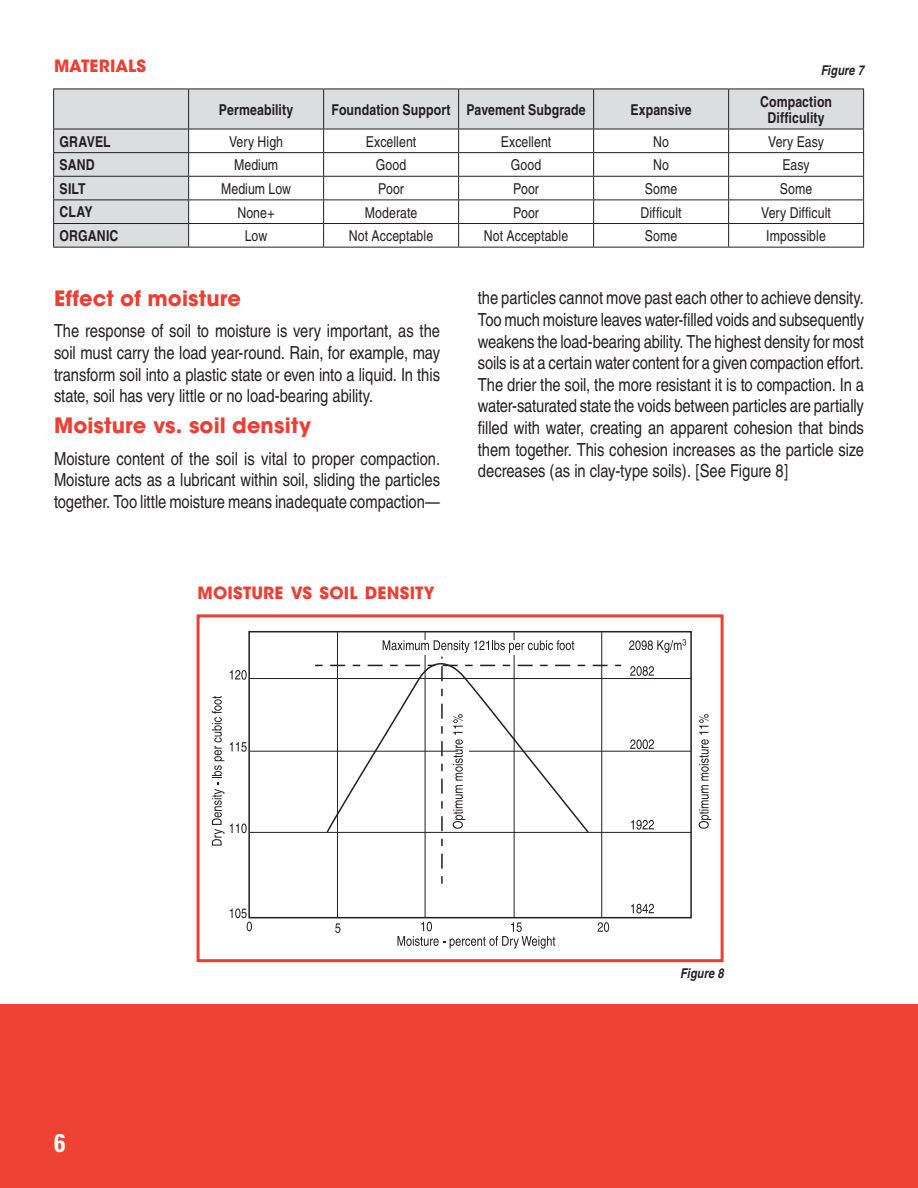
<style>
.page{position:relative;width:918px;height:1188px;background:#fff}
.page>*{position:absolute;margin:0;border:0;box-sizing:border-box;transform-origin:0 0}
.t1{font:700 condensed 25.5px "Univers LT Std";color:#fff}
.t2{font:700 21px "ITC Avant Garde Std";letter-spacing:.005em;color:#ee3e34}
.t3{font:condensed 18px/21.6px "Helvetica";letter-spacing:-.005em;color:#231f20;text-align:justify}
.t4{font:700 16.8px "ITC Avant Garde Std";letter-spacing:.01em;color:#ee3e34}
.t5{font:condensed 15px "Helvetica";letter-spacing:.005em;color:#231f20}
.t6{font:700 condensed 15px/16.5px "Helvetica";letter-spacing:.005em;color:#231f20;text-align:center}
.t7{font:italic 700 condensed 13.5px "Helvetica";letter-spacing:.005em;color:#231f20}
</style>
<div class="page">
<div style="left:190px;top:1004px;width:728px;height:184px;background:#ee4234"></div>
<div style="left:1px;top:1004px;width:728px;height:184px;background:#ee4234"></div>
<div style="left:197px;top:614px;width:527px;height:348px;background:#fff;border:3px solid #ee3e34"></div>
<div style="left:248px;top:631px;width:444px;height:287px;border:2px solid #231f20"></div>
<hr style="left:337px;top:632px;width:1px;height:285px;background:#231f20">
<hr style="left:425px;top:632px;width:1px;height:285px;background:#231f20">
<hr style="left:514px;top:632px;width:1px;height:285px;background:#231f20">
<hr style="left:601px;top:632px;width:1px;height:285px;background:#231f20">
<hr style="left:249px;top:678px;width:443px;height:1px;background:#231f20">
<hr style="left:250px;top:751px;width:441px;height:1px;background:#231f20">
<hr style="left:250px;top:832px;width:441px;height:1px;background:#231f20">
<svg style="left:630px;top:666px;width:24px;height:10px"></svg>
<svg style="left:630px;top:739px;width:24px;height:10px"></svg>
<svg style="left:631px;top:820px;width:23px;height:10px"></svg>
<svg style="left:631px;top:904px;width:23px;height:10px"></svg>
<svg style="left:230px;top:670px;width:17px;height:10px"></svg>
<svg style="left:230px;top:742px;width:17px;height:10px"></svg>
<svg style="left:230px;top:824px;width:17px;height:9px"></svg>
<svg style="left:699px;top:714px;width:12px;height:115px"></svg>
<svg style="left:212px;top:696px;width:12px;height:150px"></svg>
<svg style="left:230px;top:908px;width:22px;height:23px"></svg>
<svg style="left:335px;top:923px;width:5px;height:10px"></svg>
<svg style="left:397px;top:922px;width:158px;height:27px"></svg>
<svg style="left:598px;top:922px;width:11px;height:10px"></svg>
<svg style="left:629px;top:639px;width:57px;height:14px"></svg>
<svg style="left:315px;top:640px;width:306px;height:244px"></svg>
<svg style="left:54px;top:90px;width:809px;height:157px"></svg>
<hr style="left:53px;top:89px;width:136px;height:1px;background:#231f20">
<hr style="left:53px;top:89px;width:1px;height:40px;background:#231f20">
<hr style="left:189px;top:89px;width:135px;height:1px;background:#231f20">
<hr style="left:188px;top:89px;width:1px;height:40px;background:#231f20">
<hr style="left:324px;top:89px;width:135px;height:1px;background:#231f20">
<hr style="left:323px;top:89px;width:1px;height:40px;background:#231f20">
<hr style="left:459px;top:89px;width:135px;height:1px;background:#231f20">
<hr style="left:458px;top:89px;width:1px;height:40px;background:#231f20">
<hr style="left:594px;top:89px;width:135px;height:1px;background:#231f20">
<hr style="left:593px;top:89px;width:1px;height:40px;background:#231f20">
<hr style="left:729px;top:89px;width:135px;height:1px;background:#231f20">
<hr style="left:728px;top:89px;width:1px;height:40px;background:#231f20">
<hr style="left:863px;top:89px;width:1px;height:40px;background:#231f20">
<hr style="left:53px;top:129px;width:136px;height:1px;background:#231f20">
<hr style="left:189px;top:129px;width:135px;height:1px;background:#231f20">
<hr style="left:324px;top:129px;width:135px;height:1px;background:#231f20">
<hr style="left:459px;top:129px;width:135px;height:1px;background:#231f20">
<hr style="left:594px;top:129px;width:135px;height:1px;background:#231f20">
<hr style="left:729px;top:129px;width:135px;height:1px;background:#231f20">
<hr style="left:53px;top:152px;width:136px;height:1px;background:#231f20">
<hr style="left:189px;top:152px;width:135px;height:1px;background:#231f20">
<hr style="left:324px;top:152px;width:135px;height:1px;background:#231f20">
<hr style="left:459px;top:152px;width:135px;height:1px;background:#231f20">
<hr style="left:594px;top:152px;width:135px;height:1px;background:#231f20">
<hr style="left:729px;top:152px;width:135px;height:1px;background:#231f20">
<hr style="left:53px;top:176px;width:136px;height:1px;background:#231f20">
<hr style="left:189px;top:176px;width:135px;height:1px;background:#231f20">
<hr style="left:324px;top:176px;width:135px;height:1px;background:#231f20">
<hr style="left:459px;top:176px;width:135px;height:1px;background:#231f20">
<hr style="left:594px;top:176px;width:135px;height:1px;background:#231f20">
<hr style="left:729px;top:176px;width:135px;height:1px;background:#231f20">
<hr style="left:53px;top:200px;width:136px;height:1px;background:#231f20">
<hr style="left:189px;top:200px;width:135px;height:1px;background:#231f20">
<hr style="left:324px;top:200px;width:135px;height:1px;background:#231f20">
<hr style="left:459px;top:200px;width:135px;height:1px;background:#231f20">
<hr style="left:594px;top:200px;width:135px;height:1px;background:#231f20">
<hr style="left:729px;top:200px;width:135px;height:1px;background:#231f20">
<hr style="left:53px;top:223px;width:136px;height:1px;background:#231f20">
<svg style="left:53px;top:129px;width:1px;height:118px"></svg>
<hr style="left:189px;top:223px;width:135px;height:1px;background:#231f20">
<svg style="left:188px;top:129px;width:1px;height:118px"></svg>
<hr style="left:324px;top:223px;width:135px;height:1px;background:#231f20">
<svg style="left:323px;top:129px;width:1px;height:118px"></svg>
<hr style="left:459px;top:223px;width:135px;height:1px;background:#231f20">
<svg style="left:458px;top:129px;width:1px;height:118px"></svg>
<hr style="left:594px;top:223px;width:135px;height:1px;background:#231f20">
<svg style="left:593px;top:129px;width:1px;height:118px"></svg>
<hr style="left:729px;top:223px;width:135px;height:1px;background:#231f20">
<svg style="left:728px;top:129px;width:1px;height:118px"></svg>
<svg style="left:863px;top:129px;width:1px;height:118px"></svg>
<hr style="left:53px;top:247px;width:136px;height:1px;background:#231f20">
<hr style="left:189px;top:247px;width:135px;height:1px;background:#231f20">
<hr style="left:324px;top:247px;width:135px;height:1px;background:#231f20">
<hr style="left:459px;top:247px;width:135px;height:1px;background:#231f20">
<hr style="left:594px;top:247px;width:135px;height:1px;background:#231f20">
<hr style="left:729px;top:247px;width:135px;height:1px;background:#231f20">
<p class="t4" style="left:54px;top:55px;width:94px">MATERIALS</p>
<p class="t7" style="left:821px;top:62px;width:45px">Figure 7</p>
<p class="t6" style="left:219px;top:101px;width:76px">Permeability</p>
<p class="t6" style="left:332px;top:101px;width:256px">Foundation Support Pavement Subgrade</p>
<p class="t6" style="left:630px;top:101px;width:63px">Expansive</p>
<p class="t6" style="left:760px;top:93px;width:74px">Compaction<br>Difficulity</p>
<p class="t6" style="left:60px;top:133px;width:53px">GRAVEL</p>
<p class="t5" style="left:229px;top:133px;width:56px">Very High</p>
<p class="t5" style="left:366px;top:133px;width:52px">Excellent</p>
<p class="t5" style="left:501px;top:133px;width:52px">Excellent</p>
<p class="t5" style="left:653px;top:133px;width:17px">No</p>
<p class="t5" style="left:768px;top:133px;width:57px">Very Easy</p>
<p class="t6" style="left:60px;top:156px;width:37px">SAND</p>
<p class="t5" style="left:234px;top:156px;width:46px">Medium</p>
<p class="t5" style="left:376px;top:156px;width:32px">Good</p>
<p class="t5" style="left:511px;top:156px;width:32px">Good</p>
<p class="t5" style="left:653px;top:156px;width:17px">No</p>
<p class="t5" style="left:782px;top:156px;width:29px">Easy</p>
<p class="t6" style="left:60px;top:180px;width:28px">SILT</p>
<p class="t5" style="left:221px;top:180px;width:72px">Medium Low</p>
<p class="t5" style="left:378px;top:180px;width:27px">Poor</p>
<p class="t5" style="left:513px;top:180px;width:27px">Poor</p>
<p class="t5" style="left:645px;top:180px;width:34px">Some</p>
<p class="t5" style="left:780px;top:180px;width:34px">Some</p>
<p class="t6" style="left:60px;top:204px;width:35px">CLAY</p>
<p class="t5" style="left:237px;top:204px;width:39px">None+</p>
<p class="t5" style="left:365px;top:204px;width:54px">Moderate</p>
<p class="t5" style="left:513px;top:204px;width:27px">Poor</p>
<p class="t5" style="left:640px;top:204px;width:43px">Difficult</p>
<p class="t5" style="left:761px;top:204px;width:71px">Very Difficult</p>
<p class="t6" style="left:60px;top:227px;width:60px">ORGANIC</p>
<p class="t5" style="left:245px;top:227px;width:24px">Low</p>
<p class="t5" style="left:349px;top:227px;width:86px">Not Acceptable</p>
<p class="t5" style="left:484px;top:227px;width:86px">Not Acceptable</p>
<p class="t5" style="left:645px;top:227px;width:34px">Some</p>
<p class="t5" style="left:766px;top:227px;width:61px">Impossible</p>
<p class="t2" style="left:54px;top:285px;width:189px">Effect of moisture</p>
<p class="t3" style="left:54px;top:320px;width:388px">The response of soil to moisture is very important, as the soil must carry the load year-round. Rain, for example, may transform soil into a plastic state or even into a liquid. In this state, soil has very little or no load-bearing ability.</p>
<p class="t2" style="left:54px;top:412px;width:259px">Moisture vs. soil density</p>
<p class="t3" style="left:54px;top:448px;width:388px">Moisture content of the soil is vital to proper compaction.<br>Moisture acts as a lubricant within soil, sliding the particles together. Too little moisture means inadequate compaction—</p>
<p class="t4" style="left:198px;top:582px;width:239px">MOISTURE VS SOIL DENSITY</p>
<p class="t3" style="left:478px;top:287px;width:388px">the particles cannot move past each other to achieve density.<br>Too much moisture leaves water-filled voids and subsequently weakens the load-bearing ability. The highest density for most soils is at a certain water content for a given compaction effort.<br>The drier the soil, the more resistant it is to compaction. In a water-saturated state the voids between particles are partially filled with water, creating an apparent cohesion that binds them together. This cohesion increases as the particle size decreases (as in clay-type soils). [See Figure 8]</p>
<h1 class="t1" style="left:54px;top:1128px;width:13px">6</h1>
<p class="t7" style="left:680px;top:965px;width:45px">Figure 8</p>
</div>
